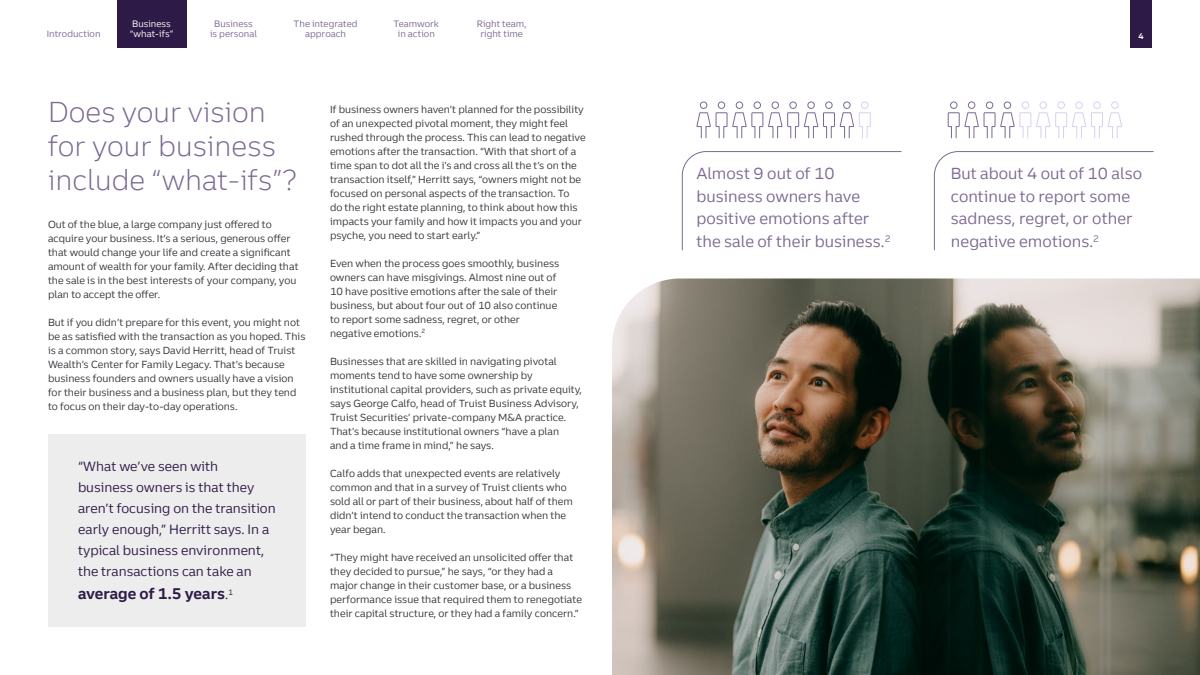
<style>
.page{position:relative;width:1200px;height:675px;background:#fff}
.page>*{position:absolute;margin:0;border:0;box-sizing:border-box;transform-origin:0 0}
.t1{font:300 28px/33.6px "Truist Trio";color:#7c6992}
.large_body_2{font:15.6px/22.7px "Truist Trio";color:#7c6992}
.large_body_2-2{font:700 15px "Truist Trio";color:#2e1a47}
.large_body_2-3{font:13px/21px "Truist Trio";color:#2e1a47}
.Body{font:10px/14px "Truist Trio";color:#34363b}
.nav_selected{font:9px/10.8px "Truist Trio";color:#7c6992;text-align:center}
.t2{font:9px/10.8px "Truist Trio";color:#fff}
.t3{font:700 8px "Truist Trio";color:#fff}
.s1{font-weight:400;font-size:13px}
</style>
<div class="page">
<div style="left:1130px;top:0;width:22px;height:48px;background:#2e1a47"></div>
<svg style="left:682px;top:151px;width:220px;height:100px"></svg>
<svg style="left:934px;top:151px;width:220px;height:100px"></svg>
<div style="left:117px;top:0;width:69px;height:48px;background:#2e1a47"></div>
<img style="left:612px;top:278px;width:588px;height:397px">
<div style="left:48px;top:434px;width:258px;height:193px;background:#ededed"></div>
<div style="left:700px;top:102px;width:7px;height:7px;border:1px solid #7c6992;border-radius:50%"></div>
<div style="left:772px;top:102px;width:7px;height:7px;border:1px solid #7c6992;border-radius:50%"></div>
<div style="left:736px;top:102px;width:7px;height:7px;border:1px solid #7c6992;border-radius:50%"></div>
<div style="left:807px;top:102px;width:8px;height:7px;border:1px solid #7c6992;border-radius:50%"></div>
<div style="left:843px;top:102px;width:8px;height:7px;border:1px solid #7c6992;border-radius:50%"></div>
<div style="left:718px;top:102px;width:7px;height:7px;border:1px solid #7c6992;border-radius:50%"></div>
<div style="left:789px;top:102px;width:8px;height:7px;border:1px solid #7c6992;border-radius:50%"></div>
<div style="left:754px;top:102px;width:7px;height:7px;border:1px solid #7c6992;border-radius:50%"></div>
<div style="left:825px;top:102px;width:8px;height:7px;border:1px solid #7c6992;border-radius:50%"></div>
<div style="left:861px;top:102px;width:7px;height:7px;border:1px solid #d6d2ee;border-radius:50%"></div>
<svg style="left:696px;top:112px;width:175px;height:27px"></svg>
<div style="left:1111px;top:102px;width:8px;height:7px;border:1px solid #d6d2ee;border-radius:50%"></div>
<div style="left:1040px;top:102px;width:7px;height:7px;border:1px solid #d6d2ee;border-radius:50%"></div>
<div style="left:1075px;top:102px;width:8px;height:7px;border:1px solid #d6d2ee;border-radius:50%"></div>
<div style="left:1004px;top:102px;width:7px;height:7px;border:1px solid #7c6992;border-radius:50%"></div>
<div style="left:968px;top:102px;width:7px;height:7px;border:1px solid #7c6992;border-radius:50%"></div>
<div style="left:1093px;top:102px;width:8px;height:7px;border:1px solid #d6d2ee;border-radius:50%"></div>
<div style="left:1022px;top:102px;width:7px;height:7px;border:1px solid #d6d2ee;border-radius:50%"></div>
<div style="left:1058px;top:102px;width:7px;height:7px;border:1px solid #d6d2ee;border-radius:50%"></div>
<div style="left:986px;top:102px;width:7px;height:7px;border:1px solid #7c6992;border-radius:50%"></div>
<div style="left:950px;top:102px;width:7px;height:7px;border:1px solid #7c6992;border-radius:50%"></div>
<svg style="left:947px;top:112px;width:175px;height:27px"></svg>
<p class="t2" style="left:130px;top:18px;width:45px">Business “what-ifs”</p>
<p class="nav_selected" style="left:210px;top:18px;width:48px">Business is personal</p>
<p class="nav_selected" style="left:294px;top:18px;width:65px">The integrated approach</p>
<p class="nav_selected" style="left:394px;top:18px;width:47px">Teamwork in action</p>
<p class="nav_selected" style="left:477px;top:18px;width:51px">Right team, right time</p>
<p class="nav_selected" style="left:47px;top:29px;width:55px">Introduction</p>
<p class="t3" style="left:1138px;top:31px;width:7px">4</p>
<h2 class="t1" style="left:48px;top:95px;width:251px">Does your vision for your business include “what-ifs”?</h2>
<p class="Body" style="left:48px;top:217px;width:252px">Out of the blue, a large company just offered to acquire your business. It’s a serious, generous offer that would change your life and create a significant amount of wealth for your family. After deciding that the sale is in the best interests of your company, you plan to accept the offer.</p>
<p class="Body" style="left:48px;top:315px;width:259px">But if you didn’t prepare for this event, you might not be as satisfied with the transaction as you hoped. This is a common story, says David Herritt, head of Truist Wealth’s Center for Family Legacy. That’s because business founders and owners usually have a vision for their business and a business plan, but they tend to focus on their day-to-day operations.</p>
<p class="large_body_2-3" style="left:78px;top:456px;width:199px">“What we’ve seen with business owners is that they aren’t focusing on the transition early enough,” Herritt says. In a typical business environment, the transactions can take an</p>
<p class="large_body_2-2" style="left:78px;top:584px;width:157px">average of 1.5 years<span class="s1">.</span><sup>1</sup></p>
<p class="Body" style="left:330px;top:102px;width:257px">If business owners haven’t planned for the possibility of an unexpected pivotal moment, they might feel rushed through the process. This can lead to negative emotions after the transaction. “With that short of a time span to dot all the i’s and cross all the t’s on the transaction itself,” Herritt says, “owners might not be focused on personal aspects of the transaction. To<br>do the right estate planning, to think about how this impacts your family and how it impacts you and your psyche, you need to start early.”</p>
<p class="Body" style="left:330px;top:256px;width:231px">Even when the process goes smoothly, business owners can have misgivings. Almost nine out of 10 have positive emotions after the sale of their business, but about four out of 10 also continue to report some sadness, regret, or other negative emotions.<sup>2</sup></p>
<p class="Body" style="left:330px;top:354px;width:254px">Businesses that are skilled in navigating pivotal moments tend to have some ownership by institutional capital providers, such as private equity, says George Calfo, head of Truist Business Advisory, Truist Securities’ private-company M&amp;A practice.<br>That’s because institutional owners “have a plan<br>and a time frame in mind,” he says.</p>
<p class="Body" style="left:330px;top:466px;width:245px">Calfo adds that unexpected events are relatively common and that in a survey of Truist clients who sold all or part of their business, about half of them didn’t intend to conduct the transaction when the year began.</p>
<p class="Body" style="left:330px;top:550px;width:254px">“They might have received an unsolicited offer that they decided to pursue,” he says, “or they had a major change in their customer base, or a business performance issue that required them to renegotiate their capital structure, or they had a family concern.”</p>
<p class="large_body_2" style="left:697px;top:162px;width:196px">Almost 9 out of 10 business owners have positive emotions after the sale of their business.<sup>2</sup></p>
<p class="large_body_2" style="left:951px;top:162px;width:193px">But about 4 out of 10 also continue to report some sadness, regret, or other negative emotions.<sup>2</sup></p>
</div>
